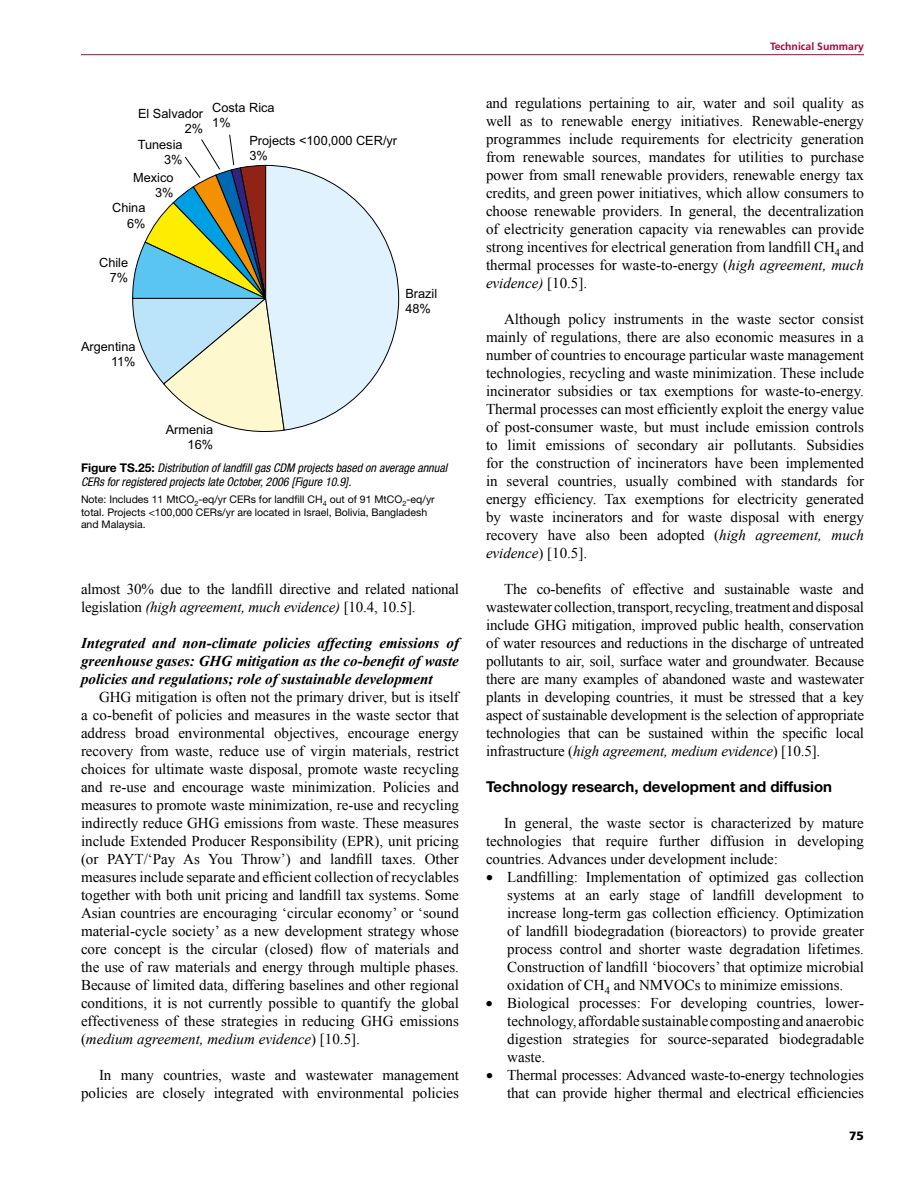
<style>
.page{position:relative;width:918px;height:1188px;background:#fff}
.page>*{position:absolute;margin:0;border:0;box-sizing:border-box;transform-origin:0 0}
.t1{font:15px/18px "Times New Roman";color:#000;text-align:justify}
.t2{font:italic 700 15px/18px "Times New Roman";color:#000;text-align:justify}
.t3{font:700 15px "Helvetica Neue";color:#000}
.t4{font:12.75px/15.3px "Arial";color:#000;text-align:right}
.t5{font:italic condensed 12px/14.4px "Helvetica Neue";color:#000}
.t6{font:900 12px "Frutiger";color:#000}
.t7{font:10.5px/12.6px "Helvetica Neue";color:#000}
.t8{font:700 10.5px "Frutiger";color:#a5083c}
.s1{font-weight:700;font-style:normal;font-stretch:normal}
.s2{font-style:italic}
</style>
<div class="page">
<hr style="left:81px;top:54px;width:783px;height:1px;background:#a5083c">
<svg style="left:132px;top:134px;width:267px;height:298px"></svg>
<p class="t4" style="left:138px;top:106px;width:67px">El Salvador<br>2%</p>
<p class="t4" style="left:138px;top:137px;width:46px">Tunesia<br>3%</p>
<p class="t4" style="left:133px;top:170px;width:42px">Mexico<br>3%</p>
<p class="t4" style="left:112px;top:200px;width:35px">China<br>6%</p>
<p class="t4" style="left:212px;top:99px;width:64px;text-align:left">Costa Rica<br>1%</p>
<p class="t4" style="left:249px;top:132px;width:149px;text-align:left">Projects &lt;100,000 CER/yr<br>3%</p>
<p class="t4" style="left:99px;top:255px;width:31px">Chile<br>7%</p>
<p class="t4" style="left:81px;top:339px;width:56px">Argentina<br>11%</p>
<p class="t4" style="left:405px;top:286px;width:33px;text-align:left">Brazil<br>48%</p>
<p class="t4" style="left:166px;top:422px;width:49px">Armenia<br>16%</p>
<p class="t5" style="left:81px;top:460px;width:368px"><span class="s1">Figure TS.25:</span> Distribution of landfill gas CDM projects based on average annual<br>CERs for registered projects late October, 2006 [Figure 10.9].</p>
<p class="t7" style="left:81px;top:493px;width:355px">Note: Includes 11 MtCO<sub>2</sub>-eq/yr CERs for landfill CH<sub>4</sub> out of 91 MtCO<sub>2</sub>-eq/yr total. Projects &lt;100,000 CERs/yr are located in Israel, Bolivia, Bangladesh and Malaysia.</p>
<p class="t1" style="left:81px;top:580px;width:380px">almost 30% due to the landfill directive and related national legislation <span class="s2">(high agreement, much evidence)</span> [10.4, 10.5].</p>
<p class="t2" style="left:81px;top:634px;width:380px">Integrated and non-climate policies affecting emissions of greenhouse gases: GHG mitigation as the co-benefit of waste policies and regulations; role of sustainable development</p>
<p class="t1" style="left:81px;top:688px;width:380px;text-indent:18px">GHG mitigation is often not the primary driver, but is itself a co-benefit of policies and measures in the waste sector that address broad environmental objectives, encourage energy recovery from waste, reduce use of virgin materials, restrict choices for ultimate waste disposal, promote waste recycling and re-use and encourage waste minimization. Policies and measures to promote waste minimization, re-use and recycling indirectly reduce GHG emissions from waste. These measures include Extended Producer Responsibility (EPR), unit pricing (or PAYT/‘Pay As You Throw’) and landfill taxes. Other measures include separate and efficient collection of recyclables together with both unit pricing and landfill tax systems. Some Asian countries are encouraging ‘circular economy’ or ‘sound material-cycle society’ as a new development strategy whose core concept is the circular (closed) flow of materials and the use of raw materials and energy through multiple phases.<br>Because of limited data, differing baselines and other regional conditions, it is not currently possible to quantify the global effectiveness of these strategies in reducing GHG emissions (<span class="s2">medium agreement, medium evidence</span>) [10.5].</p>
<p class="t1" style="left:81px;top:1066px;width:380px;text-align:right">In many countries, waste and wastewater management policies are closely integrated with environmental policies</p>
<p class="t8" style="left:770px;top:40px;width:95px">Technical Summary</p>
<p class="t1" style="left:486px;top:94px;width:380px">and regulations pertaining to air, water and soil quality as well as to renewable energy initiatives. Renewable-energy programmes include requirements for electricity generation from renewable sources, mandates for utilities to purchase power from small renewable providers, renewable energy tax credits, and green power initiatives, which allow consumers to choose renewable providers. In general, the decentralization of electricity generation capacity via renewables can provide strong incentives for electrical generation from landfill CH<sub>4</sub> and thermal processes for waste-to-energy (<span class="s2">high agreement, much evidence)</span> [10.5].</p>
<p class="t1" style="left:486px;top:310px;width:380px;text-indent:18px">Although policy instruments in the waste sector consist mainly of regulations, there are also economic measures in a number of countries to encourage particular waste management technologies, recycling and waste minimization. These include incinerator subsidies or tax exemptions for waste-to-energy.<br>Thermal processes can most efficiently exploit the energy value of post-consumer waste, but must include emission controls to limit emissions of secondary air pollutants. Subsidies for the construction of incinerators have been implemented in several countries, usually combined with standards for energy efficiency. Tax exemptions for electricity generated by waste incinerators and for waste disposal with energy recovery have also been adopted (<span class="s2">high agreement, much evidence</span>) [10.5].</p>
<p class="t1" style="left:486px;top:580px;width:380px;text-indent:18px">The co-benefits of effective and sustainable waste and wastewater collection, transport, recycling, treatment and disposal include GHG mitigation, improved public health, conservation of water resources and reductions in the discharge of untreated pollutants to air, soil, surface water and groundwater. Because there are many examples of abandoned waste and wastewater plants in developing countries, it must be stressed that a key aspect of sustainable development is the selection of appropriate technologies that can be sustained within the specific local infrastructure (<span class="s2">high agreement, medium evidence</span>) [10.5].</p>
<p class="t3" style="left:486px;top:777px;width:348px">Technology research, development and diffusion</p>
<p class="t1" style="left:486px;top:814px;width:379px;text-indent:18px">In general, the waste sector is characterized by mature technologies that require further diffusion in developing countries. Advances under development include:</p>
<p class="t1" style="left:507px;top:868px;width:358px;text-indent:-21px">• Landfilling: Implementation of optimized gas collection systems at an early stage of landfill development to increase long-term gas collection efficiency. Optimization of landfill biodegradation (bioreactors) to provide greater process control and shorter waste degradation lifetimes.<br>Construction of landfill ‘biocovers’ that optimize microbial oxidation of CH<sub>4</sub> and NMVOCs to minimize emissions.</p>
<p class="t1" style="left:507px;top:994px;width:358px;text-indent:-21px">• Biological processes: For developing countries, lower&shy;technology, affordable sustainable composting and anaerobic digestion strategies for source-separated biodegradable waste.</p>
<p class="t1" style="left:486px;top:1066px;width:380px;text-align:right">• Thermal processes: Advanced waste-to-energy technologies that can provide higher thermal and electrical efficiencies</p>
<p class="t6" style="left:849px;top:1129px;width:16px">75</p>
</div>
